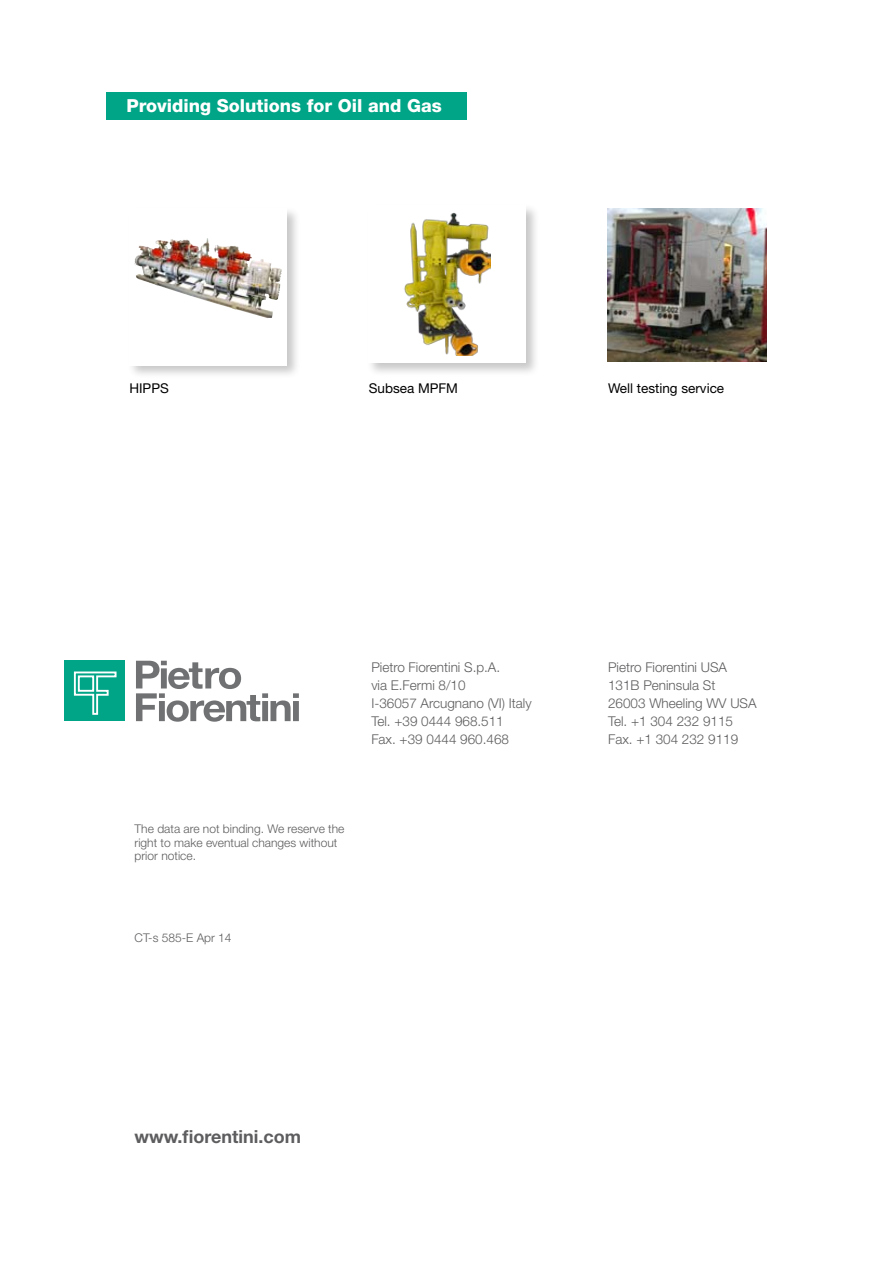
<style>
.page{position:relative;width:893px;height:1263px;background:#fff}
.page>*{position:absolute;margin:0;border:0;box-sizing:border-box;transform-origin:0 0}
.t1{font:800 18px "Helvetica Neue";color:#fff}
.t2{font:700 18px "Helvetica Neue";color:#5d5d5f}
.t3{font:300 13.5px/18px "Helvetica Neue";color:#5d5d5f}
.t4{font:13.5px "Helvetica Neue";color:#000}
.t5{font:300 12px/13.5px "Helvetica Neue";color:#5d5d5f}
</style>
<div class="page">
<div style="left:64px;top:660px;width:60px;height:61px;background:#00a486"></div>
<svg style="left:73px;top:671px;width:44px;height:44px"></svg>
<svg style="left:136px;top:661px;width:163px;height:61px"></svg>
<div style="left:106px;top:92px;width:361px;height:27px;background:#00a486"></div>
<div style="left:127px;top:206px;width:180px;height:179px;background:#000;opacity:.22"></div>
<img style="left:129px;top:208px;width:157px;height:157px">
<div style="left:367px;top:203px;width:179px;height:180px;background:#000;opacity:.22"></div>
<div style="left:369px;top:206px;width:157px;height:157px;background:#fff"></div>
<img style="left:156px;top:238px;width:51px;height:13px">
<img style="left:404px;top:213px;width:86px;height:143px">
<img style="left:607px;top:208px;width:160px;height:154px">
<h1 class="t1" style="left:126px;top:95px;width:317px">Providing Solutions for Oil and Gas</h1>
<p class="t4" style="left:369px;top:380px;width:91px">Subsea MPFM</p>
<p class="t4" style="left:129px;top:380px;width:41px">HIPPS</p>
<p class="t4" style="left:608px;top:380px;width:117px">Well testing service</p>
<p class="t3" style="left:371px;top:658px;width:162px">Pietro Fiorentini S.p.A.<br>via E.Fermi 8/10<br>I-36057 Arcugnano (VI) Italy<br>Tel. +39 0444 968.511<br>Fax. +39 0444 960.468</p>
<p class="t3" style="left:608px;top:658px;width:150px">Pietro Fiorentini USA<br>131B Peninsula St<br>26003 Wheeling WV USA<br>Tel. +1 304 232 9115<br>Fax. +1 304 232 9119</p>
<p class="t5" style="left:135px;top:822px;width:211px">The data are not binding. We reserve the right to make eventual changes without prior notice.</p>
<p class="t5" style="left:135px;top:931px;width:98px">CT-s 585-E Apr 14</p>
<h1 class="t2" style="left:135px;top:1126px;width:168px">www.fiorentini.com</h1>
</div>
